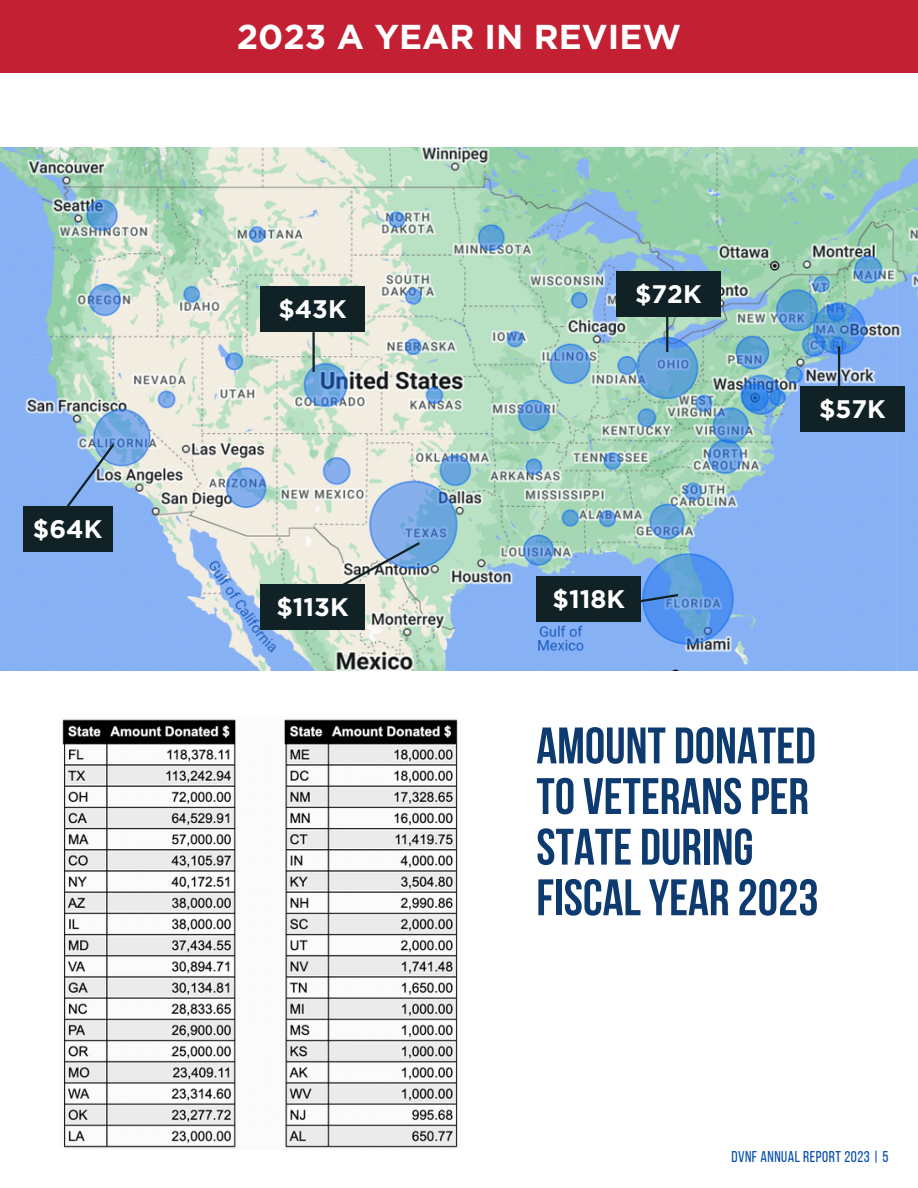
<style>
.page{position:relative;width:918px;height:1188px;background:#fff}
.page>*{position:absolute;margin:0;border:0;box-sizing:border-box;transform-origin:0 0}
.t1{font:51.3px/50.7px "Bebas Neue Cyrillic";color:#0e3b6f}
.t2{font:700 34.5px "Gotham";color:#fff}
.t3{font:700 25.35px "Gotham";color:#fff}
.t4{font:15.6px "Bebas Neue";letter-spacing:.03em;color:#004aad}
</style>
<div class="page">
<img style="left:0;top:147px;width:918px;height:523px">
<div style="left:23px;top:506px;width:89px;height:46px;background:#102226"></div>
<svg style="left:64px;top:441px;width:53px;height:69px;background:#80a4d5"></svg>
<div style="left:536px;top:576px;width:105px;height:46px;background:#102226"></div>
<svg style="left:641px;top:593px;width:40px;height:17px"></svg>
<div style="left:260px;top:584px;width:105px;height:46px;background:#102226"></div>
<svg style="left:329px;top:540px;width:93px;height:54px;background:#adbbc0"></svg>
<div style="left:616px;top:272px;width:105px;height:45px;background:#102226"></div>
<hr style="left:838px;top:346px;width:2px;height:40px;background:#102226">
<div style="left:800px;top:386px;width:105px;height:46px;background:#102226"></div>
<div style="left:260px;top:286px;width:105px;height:46px;background:#102226"></div>
<img style="left:62px;top:719px;width:396px;height:429px">
<hr style="left:666px;top:312px;width:2px;height:40px;background:#102226">
<hr style="left:312px;top:332px;width:3px;height:40px;background:#102226">
<div style="left:0;top:0;width:918px;height:72px;background:#c32033"></div>
<h3 class="t3" style="left:33px;top:514px;width:71px">$64K</h3>
<h1 class="t2" style="left:237px;top:16px;width:446px">2023 A YEAR IN REVIEW</h1>
<p class="t3" style="left:278px;top:294px;width:70px">$43K</p>
<h3 class="t3" style="left:635px;top:279px;width:68px">$72K</h3>
<h3 class="t3" style="left:276px;top:592px;width:74px">$113K</h3>
<h3 class="t3" style="left:553px;top:584px;width:74px">$118K</h3>
<h3 class="t3" style="left:819px;top:394px;width:68px">$57K</h3>
<h3 class="t1" style="left:536px;top:725px;width:284px">AMOUNT DONATED<br>TO VETERANSPER<br>STATE DURING<br>FISCALYEAR 2023</h3>
<p class="t4" style="left:731px;top:1151px;width:158px">DVNF ANNUAL REPORT 2023 | 5</p>
</div>
